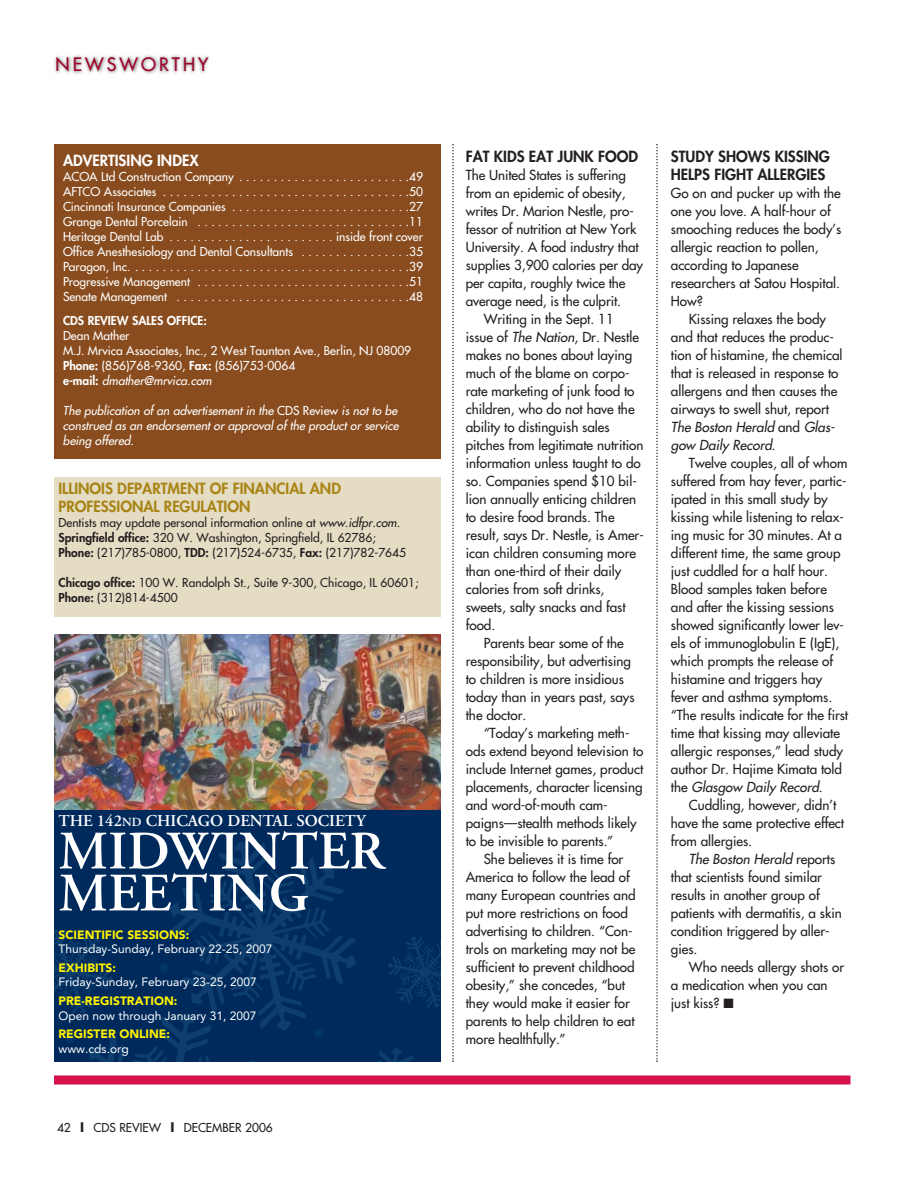
<style>
.page{position:relative;width:918px;height:1188px;background:#fff}
.page>*{position:absolute;margin:0;border:0;box-sizing:border-box;transform-origin:0 0}
.t1{font:600 54px/42px "Adobe Garamond";color:#fff}
.t2{font:18px "Futura";letter-spacing:.175em;color:#9d0229}
.t3{font:600 16.5px "Adobe Garamond";color:#fff}
.t4{font:800 15px/18px "Futura";color:#231f20}
.t5{font:800 15px/18px "Futura";color:#a98415}
.t6{font:800 15px "Futura";color:#fff}
.t7{font:13.5px/18px "Futura";color:#231f20}
.t8{font:12px/15px "Futura";color:#fff;text-align:justify}
.t9{font:12px/15px "Futura";color:#231f20}
.t10{font:italic 12px/15px "Futura";color:#fff;text-align:justify}
.t11{font:12px "Avenir";color:#fff}
.t12{font:900 12px "Avenir";color:#fff200}
.t13{font:800 12px "Futura";color:#fff}
.s1{font-weight:800}
.s2{font-style:italic}
.s3{font-style:normal}
.s4{font-size:12.3px}
</style>
<div class="page">
<svg style="left:656px;top:144px;width:2px;height:918px"></svg>
<svg style="left:452px;top:144px;width:2px;height:918px"></svg>
<div style="left:54px;top:1076px;width:796px;height:8px;background:#d71149"></div>
<img style="left:54px;top:55px;width:155px;height:19px">
<div style="left:54px;top:144px;width:387px;height:315px;background:#894c1e"></div>
<div style="left:54px;top:758px;width:387px;height:304px;background:#002a5c"></div>
<svg style="left:54px;top:841px;width:387px;height:221px"></svg>
<div style="left:66px;top:1035px;width:9px;height:8px;background:#003767;border-radius:50%"></div>
<div style="left:314px;top:1029px;width:9px;height:8px;background:#003767;border-radius:50%"></div>
<div style="left:160px;top:963px;width:8px;height:9px;background:#003767;border-radius:50%"></div>
<img style="left:54px;top:634px;width:387px;height:176px">
<div style="left:54px;top:477px;width:387px;height:139px;background:#e4ddc4"></div>
<h2 class="t2" style="left:56px;top:55px;width:155px">NEWSWORTHY</h2>
<p class="t6" style="left:63px;top:153px;width:137px">ADVERTISING INDEX</p>
<p class="t8" style="left:63px;top:170px;width:362px">ACOA Ltd Construction Company . . . . . . . . . . . . . . . . . . . . . . . . .49<br>AFTCO Associates . . . . . . . . . . . . . . . . . . . . . . . . . . . . . . . . . . . .50<br>Cincinnati Insurance Companies . . . . . . . . . . . . . . . . . . . . . . . . . .27<br>Grange Dental Porcelain . . . . . . . . . . . . . . . . . . . . . . . . . . . . . . .11<br>Heritage Dental Lab . . . . . . . . . . . . . . . . . . . . . . . . inside front cover Office Anesthesiology and Dental Consultants . . . . . . . . . . . . . . . .35<br>Paragon, Inc. . . . . . . . . . . . . . . . . . . . . . . . . . . . . . . . . . . . . . . . .39<br>Progressive Management . . . . . . . . . . . . . . . . . . . . . . . . . . . . . . .51<br>Senate Management . . . . . . . . . . . . . . . . . . . . . . . . . . . . . . . . . .48</p>
<p class="t13" style="left:63px;top:315px;width:145px">CDS REVIEW SALES OFFICE:</p>
<p class="t8" style="left:63px;top:329px;width:350px;text-align:left">Dean Mather<br>M.J. Mrvica Associates, Inc., 2 West Taunton Ave., Berlin, NJ 08009<br><span class="s1">Phone:</span> (856)768-9360, <span class="s1">Fax:</span> (856)753-0064<br><span class="s1">e - m a i l :</span> <span class="s2">dmather@mrvica.com</span></p>
<p class="t10" style="left:63px;top:404px;width:339px">The publication of an advertisement in the <span class="s3">C D S R ev i ew</span> is not to be construed as an endorsement or approval of the product or service being offered.</p>
<p class="t5" style="left:58px;top:481px;width:284px">ILLINOIS DEPARTMENT OF FINANCIAL AND<br>PROFESSIONAL REGULATION</p>
<p class="t9" style="left:58px;top:516px;width:349px">Dentists may update personal information online at <span class="s2">www.idfpr.com.<br></span><span class="s1">Springfield office:</span> 320 W. Washington, Springfield, IL 62786;<br><span class="s1">Phone:</span> (217)785-0800, <span class="s1">TDD:</span> (217)524-6735, <span class="s1">Fax:</span> (217)782-7645</p>
<p class="t9" style="left:58px;top:576px;width:362px"><span class="s1">Chicago office:</span> 100 W. Randolph St., Suite 9-300, Chicago, IL 60601;<br><span class="s1">Phone:</span> (312)814-4500</p>
<p class="t3" style="left:58px;top:815px;width:309px">THE 142<span class="s4">ND</span> CHICAGO DENTAL SOCIETY</p>
<h1 class="t1" style="left:58px;top:835px;width:328px">MIDWINTER<br>MEETING</h1>
<p class="t12" style="left:58px;top:929px;width:132px">SCIENTIFIC SESSIONS:</p>
<p class="t11" style="left:58px;top:944px;width:216px">Thursday-Sunday, February 22-25, 2007</p>
<p class="t12" style="left:58px;top:963px;width:59px">EXHIBITS:</p>
<p class="t11" style="left:58px;top:977px;width:200px">Friday-Sunday, February 23-25, 2007</p>
<p class="t12" style="left:58px;top:996px;width:120px">PRE-REGISTRATION:</p>
<p class="t11" style="left:58px;top:1010px;width:199px">Open now through January 31, 2007</p>
<p class="t12" style="left:58px;top:1029px;width:113px">REGISTER ONLINE:</p>
<p class="t11" style="left:58px;top:1044px;width:72px">www.cds.org</p>
<p class="t9" style="left:57px;top:1121px;width:217px">42 <span class="s1">|</span> CDS REVIEW <span class="s1">|</span> DECEMBER 2006</p>
<p class="t4" style="left:466px;top:149px;width:174px">FAT KIDS EAT JUNK FOOD</p>
<p class="t7" style="left:466px;top:167px;width:162px">The United States is suffering</p>
<p class="t7" style="left:466px;top:185px;width:161px">from an epidemic of obesity,</p>
<p class="t7" style="left:466px;top:203px;width:170px">writes Dr. Marion Nestle, pro-</p>
<p class="t7" style="left:466px;top:221px;width:172px">fessor of nutrition at New York</p>
<p class="t7" style="left:466px;top:239px;width:174px">University. A food industry that</p>
<p class="t7" style="left:466px;top:257px;width:179px">supplies 3,900 calories per day</p>
<p class="t7" style="left:466px;top:275px;width:161px">per capita, roughly twice the</p>
<p class="t7" style="left:466px;top:293px;width:157px">average need, is the culprit.</p>
<p class="t7" style="left:484px;top:311px;width:132px">Writing in the Sept. 11</p>
<p class="t7" style="left:466px;top:329px;width:175px">issue of <span class="s2">The Nation</span>, Dr. Nestle</p>
<p class="t7" style="left:466px;top:347px;width:168px">makes no bones about laying</p>
<p class="t7" style="left:466px;top:365px;width:165px">much of the blame on corpo-</p>
<p class="t7" style="left:466px;top:383px;width:170px">rate marketing of junk food to</p>
<p class="t7" style="left:466px;top:401px;width:170px">children, who do not have the</p>
<p class="t7" style="left:466px;top:419px;width:145px">ability to distinguish sales</p>
<p class="t7" style="left:466px;top:437px;width:179px">pitches from legitimate nutrition</p>
<p class="t7" style="left:466px;top:455px;width:177px">information unless taught to do</p>
<p class="t7" style="left:466px;top:473px;width:173px">so. Companies spend $10 bil-</p>
<p class="t7" style="left:466px;top:491px;width:172px">lion annually enticing children</p>
<p class="t7" style="left:466px;top:509px;width:150px">to desire food brands. The</p>
<p class="t7" style="left:466px;top:527px;width:180px">result, says Dr. Nestle, is Amer-</p>
<p class="t7" style="left:466px;top:545px;width:172px">ican children consuming more</p>
<p class="t7" style="left:466px;top:563px;width:157px">than one-third of their daily</p>
<p class="t7" style="left:466px;top:581px;width:140px">calories from soft drinks,</p>
<p class="t7" style="left:466px;top:599px;width:161px">sweets, salty snacks and fast</p>
<p class="t7" style="left:466px;top:617px;width:31px">food.</p>
<p class="t7" style="left:484px;top:635px;width:141px">Parents bear some of the</p>
<p class="t7" style="left:466px;top:653px;width:167px">responsibility, but advertising</p>
<p class="t7" style="left:466px;top:671px;width:160px">to children is more insidious</p>
<p class="t7" style="left:466px;top:689px;width:170px">today than in years past, says</p>
<p class="t7" style="left:466px;top:707px;width:62px">the doctor.</p>
<p class="t7" style="left:484px;top:725px;width:147px">“Today’s marketing meth-</p>
<p class="t7" style="left:466px;top:743px;width:179px">ods extend beyond television to</p>
<p class="t7" style="left:466px;top:761px;width:179px">include Internet games, product</p>
<p class="t7" style="left:466px;top:779px;width:178px">placements, character licensing</p>
<p class="t7" style="left:466px;top:797px;width:143px">and word-of-mouth cam-</p>
<p class="t7" style="left:466px;top:815px;width:172px">paigns—stealth methods likely</p>
<p class="t7" style="left:466px;top:833px;width:149px">to be invisible to parents.”</p>
<p class="t7" style="left:484px;top:851px;width:141px">She believes it is time for</p>
<p class="t7" style="left:466px;top:869px;width:166px">America to follow the lead of</p>
<p class="t7" style="left:466px;top:887px;width:171px">many European countries and</p>
<p class="t7" style="left:466px;top:905px;width:164px">put more restrictions on food</p>
<p class="t7" style="left:466px;top:923px;width:168px">advertising to children. “Con-</p>
<p class="t7" style="left:466px;top:941px;width:171px">trols on marketing may not be</p>
<p class="t7" style="left:466px;top:959px;width:170px">sufficient to prevent childhood</p>
<p class="t7" style="left:466px;top:977px;width:161px">obesity,” she concedes, “but</p>
<p class="t7" style="left:466px;top:995px;width:166px">they would make it easier for</p>
<p class="t7" style="left:466px;top:1013px;width:170px">parents to help children to eat</p>
<p class="t7" style="left:466px;top:1031px;width:102px">more healthfully.”</p>
<p class="t4" style="left:671px;top:149px;width:161px">STUDY SHOWS KISSING<br>HELPS FIGHT ALLERGIES</p>
<p class="t7" style="left:671px;top:185px;width:172px">Go on and pucker up with the one you love. A half-hour of smooching reduces the body’s allergic reaction to pollen, according to Japanese researchers at Satou Hospital.<br>How?</p>
<p class="t7" style="left:671px;top:311px;width:173px;text-indent:18px">Kissing relaxes the body and that reduces the produc&shy;tion of histamine, the chemical that is released in response to allergens and then causes the airways to swell shut, report<br><span class="s2">The Boston Herald</span> a n d <span class="s2">Glas&shy;gow Daily Record</span>.</p>
<p class="t7" style="left:671px;top:455px;width:179px;text-indent:18px">Twelve couples, all of whom suffered from hay fever, partic&shy;ipated in this small study by kissing while listening to relax&shy;ing music for 30 minutes. At a different time, the same group just cuddled for a half hour.<br>Blood samples taken before and after the kissing sessions showed significantly lower lev&shy;els of immunoglobulin E (IgE), which prompts the release of histamine and triggers hay fever and asthma symptoms. “The results indicate for the first time that kissing may alleviate allergic responses,” lead study author Dr. Hajime Kimata told t h e <span class="s2">Glasgow Daily Record</span>.</p>
<p class="t7" style="left:671px;top:797px;width:175px;text-indent:18px">Cuddling, however, didn’t have the same protective effect from allergies.</p>
<p class="t7" style="left:671px;top:851px;width:172px;text-indent:18px"><span class="s2">The Boston Herald</span> re p o rts that scientists found similar results in another group of patients with dermatitis, a skin condition triggered by aller&shy;gies.</p>
<p class="t7" style="left:671px;top:959px;width:175px;text-indent:18px">Who needs allergy shots or a medication when you can just kiss? ■</p>
</div>
